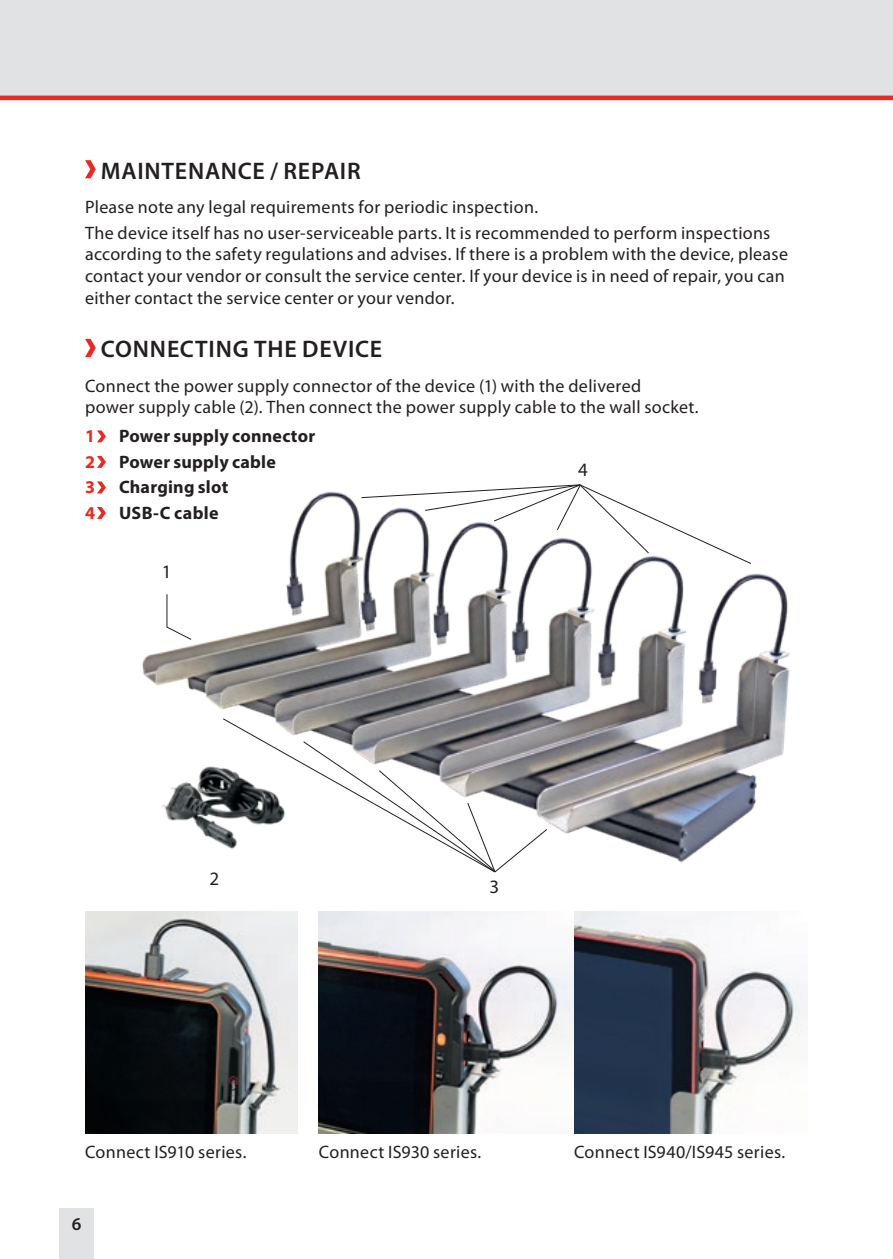
<style>
.page{position:relative;width:893px;height:1259px;background:#fff}
.page>*{position:absolute;margin:0;border:0;box-sizing:border-box;transform-origin:0 0}
.t1{font:600 24px "Myriad Pro";letter-spacing:.035em;color:#231f20}
.t2{font:18.9px "Myriad Pro";color:#231f20}
.t3{font:18px/21.6px "Myriad Pro";letter-spacing:.02em;color:#231f20}
.t4{font:700 18px "Myriad Pro";letter-spacing:.01em;color:#231f20}
.t5{font:700 18px "Myriad Pro";color:#ea2922}
.t6{font:600 18px "Myriad Pro";color:#231f20}
</style>
<div class="page">
<div style="left:60px;top:1208px;width:34px;height:51px;background:#e1e2e4"></div>
<div style="left:0;top:0;width:893px;height:101px;background:#e1e2e4"></div>
<hr style="left:0;top:96px;width:893px;height:4px;background:#ea2922">
<img style="left:142px;top:491px;width:648px;height:372px">
<svg style="left:360px;top:484px;width:392px;height:81px"></svg>
<svg style="left:222px;top:717px;width:326px;height:156px"></svg>
<svg style="left:166px;top:593px;width:26px;height:47px"></svg>
<img style="left:85px;top:912px;width:213px;height:221px">
<img style="left:319px;top:912px;width:489px;height:221px">
<svg style="left:85px;top:160px;width:11px;height:18px"></svg>
<svg style="left:85px;top:339px;width:11px;height:18px"></svg>
<svg style="left:97px;top:430px;width:9px;height:12px"></svg>
<svg style="left:97px;top:456px;width:9px;height:12px"></svg>
<svg style="left:97px;top:481px;width:9px;height:12px"></svg>
<svg style="left:97px;top:507px;width:9px;height:12px"></svg>
<h1 class="t1" style="left:101px;top:155px;width:261px">MAINTENANCE / REPAIR</h1>
<p class="t3" style="left:85px;top:194px;width:687px;line-height:25.8px">Please note any legal requirements for periodic inspection.<br>The device itself has no user-serviceable parts. It is recommended to perform inspections</p>
<p class="t3" style="left:85px;top:243px;width:704px">according to the safety regulations and advises. If there is a problem with the device, please contact your vendor or consult the service center. If your device is in need of repair, you can either contact the service center or your vendor.</p>
<h1 class="t1" style="left:101px;top:334px;width:283px">CONNECTING THE DEVICE</h1>
<p class="t3" style="left:85px;top:374px;width:615px">Connect the power supply connector of the device (1) with the delivered<br>power supply cable (2). Then connect the power supply cable to the wall socket.</p>
<p class="t5" style="left:85px;top:424px;width:11px">1</p>
<p class="t4" style="left:119px;top:424px;width:198px">Power supply connector</p>
<p class="t5" style="left:85px;top:450px;width:11px">2</p>
<p class="t4" style="left:119px;top:450px;width:158px">Power supply cable</p>
<p class="t5" style="left:85px;top:475px;width:11px">3</p>
<p class="t4" style="left:119px;top:475px;width:111px">Charging slot</p>
<p class="t5" style="left:85px;top:501px;width:11px">4</p>
<p class="t4" style="left:119px;top:501px;width:101px">USB-C cable</p>
<p class="t2" style="left:578px;top:458px;width:11px">4</p>
<p class="t2" style="left:162px;top:560px;width:11px">1</p>
<p class="t2" style="left:210px;top:866px;width:11px">2</p>
<p class="t2" style="left:489px;top:875px;width:11px">3</p>
<p class="t3" style="left:85px;top:1140px;width:163px">Connect IS910 series.</p>
<p class="t3" style="left:319px;top:1140px;width:164px">Connect IS930 series.</p>
<p class="t3" style="left:574px;top:1140px;width:213px">Connect IS940/IS945 series.</p>
<p class="t6" style="left:72px;top:1212px;width:11px">6</p>
</div>
